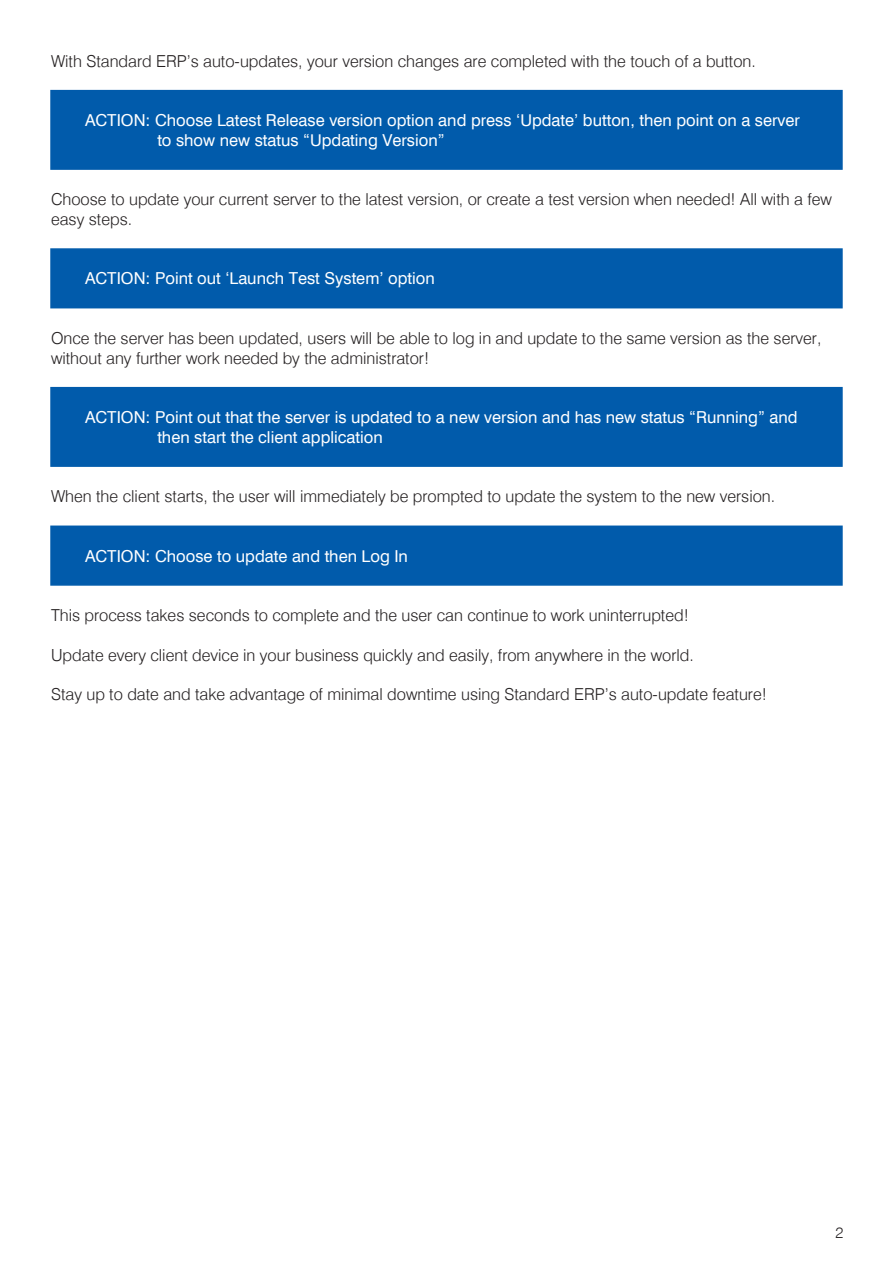
<style>
.page{position:relative;width:893px;height:1263px;background:#fff}
.page>*{position:absolute;margin:0;border:0;box-sizing:border-box;transform-origin:0 0}
.Body{font:300 16.5px/19.8px "Swiss Delux";color:#231f20}
.action{font:16.5px/19.8px "Swiss Delux Roman";color:#fff}
.t1{font:300 15px "Swiss Delux";color:#231f20}
</style>
<div class="page">
<div style="left:50px;top:90px;width:793px;height:80px;background:#015bab;border:2px solid #015bab"></div>
<div style="left:50px;top:248px;width:793px;height:60px;background:#015bab;border:2px solid #015bab"></div>
<div style="left:50px;top:387px;width:793px;height:80px;background:#015bab;border:2px solid #015bab"></div>
<div style="left:50px;top:525px;width:793px;height:61px;background:#015bab;border:2px solid #015bab"></div>
<p class="Body" style="left:51px;top:51px;width:706px">With Standard ERP’s auto-updates, your version changes are completed with the touch of a button.</p>
<p class="action" style="left:157px;top:111px;width:644px;text-indent:-72px">ACTION: Choose Latest Release version option and press ‘Update’ button, then point on a server to show new status “Updating Version”</p>
<p class="Body" style="left:51px;top:190px;width:782px">Choose to update your current server to the latest version, or create a test version when needed! All with a few easy steps.</p>
<p class="action" style="left:85px;top:269px;width:351px">ACTION: Point out ‘Launch Test System’ option</p>
<p class="Body" style="left:51px;top:328px;width:772px">Once the server has been updated, users will be able to log in and update to the same version as the server, without any further work needed by the administrator!</p>
<p class="action" style="left:157px;top:408px;width:642px;text-indent:-72px">ACTION: Point out that the server is updated to a new version and has new status “Running” and then start the client application</p>
<p class="Body" style="left:51px;top:487px;width:726px">When the client starts, the user will immediately be prompted to update the system to the new version.</p>
<p class="action" style="left:85px;top:547px;width:324px">ACTION: Choose to update and then Log In</p>
<p class="Body" style="left:51px;top:606px;width:639px">This process takes seconds to complete and the user can continue to work uninterrupted!</p>
<p class="Body" style="left:51px;top:645px;width:644px">Update every client device in your business quickly and easily, from anywhere in the world.</p>
<p class="Body" style="left:51px;top:685px;width:717px">Stay up to date and take advantage of minimal downtime using Standard ERP’s auto-update feature!</p>
<p class="t1" style="left:835px;top:1223px;width:9px">2</p>
</div>
